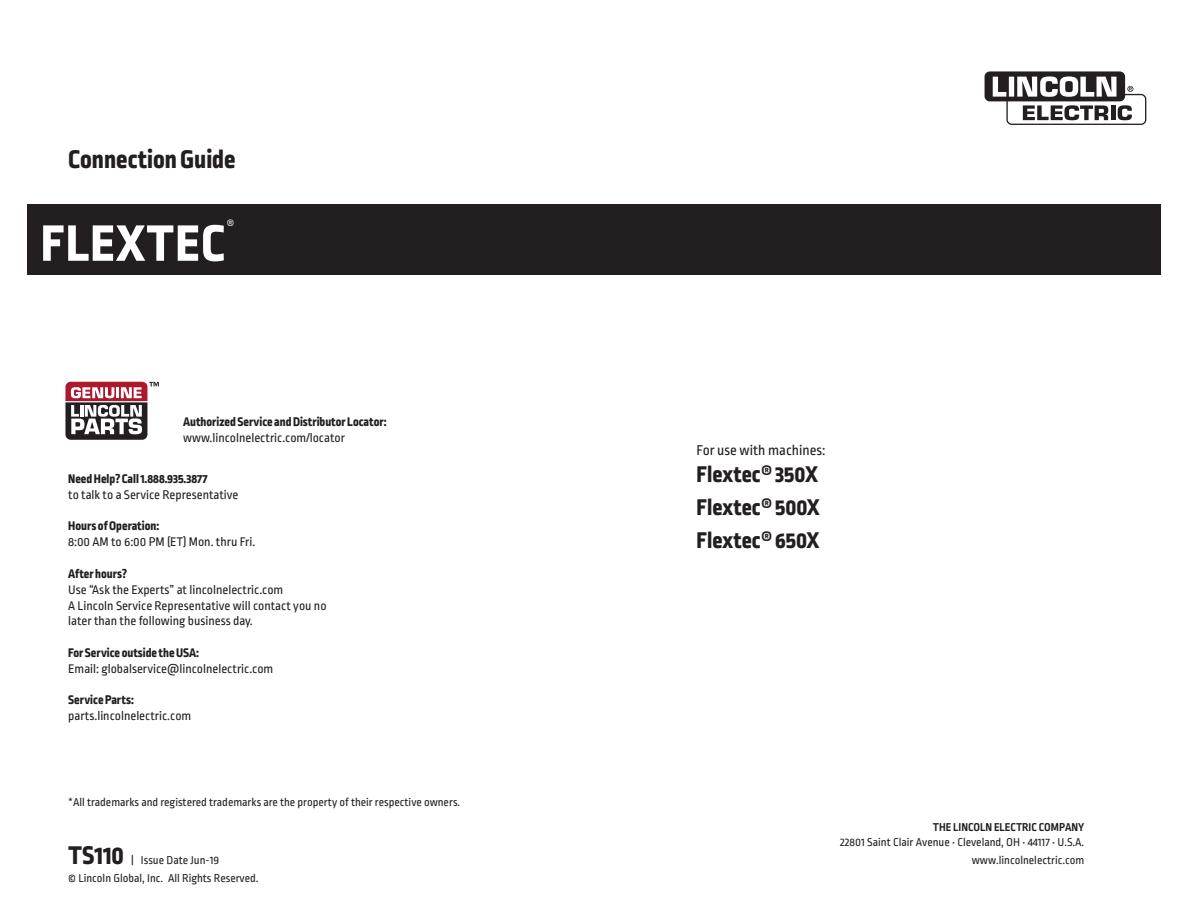
<style>
.page{position:relative;width:1188px;height:918px;background:#fff}
.page>*{position:absolute;margin:0;border:0;box-sizing:border-box;transform-origin:0 0}
.t1{font:800 54px "Ropa Sans Pro";letter-spacing:.02em;color:#fff}
.t2{font:800 27px "Ropa Sans Pro";color:#231f20}
.t3{font:800 24px "Ropa Sans Pro";color:#231f20}
.t4{font:300 16.5px "Ropa Sans Pro";color:#fff}
.t5{font:15px "Ropa Sans Pro";color:#231f20}
.t6{font:13.2px/15.8px "Ropa Sans Pro";color:#231f20}
.t7{font:800 13.2px/15.8px "Ropa Sans Pro";color:#231f20}
.t8{font:12px "Ropa Sans Pro";color:#231f20}
.t9{font:700 12px "Ropa Sans Pro";color:#231f20}
.s1{font-weight:400}
.s2{font-weight:800}
</style>
<div class="page">
<div style="left:27px;top:204px;width:1134px;height:70px;background:#231f20"></div>
<svg style="left:985px;top:71px;width:161px;height:54px"></svg>
<svg style="left:65px;top:381px;width:94px;height:59px"></svg>
<p class="t2" style="left:68px;top:143px;width:169px">Connection Guide</p>
<p class="t4" style="left:226px;top:217px;width:10px">®</p>
<p class="t1" style="left:41px;top:212px;width:186px">FLEXTEC</p>
<p class="t7" style="left:183px;top:415px;width:205px">Authorized Service and Distributor Locator: <span class="s1">www.lincolnelectric.com/locator</span></p>
<p class="t6" style="left:68px;top:472px;width:172px"><span class="s2">Need Help? Call 1.888.935.3877<br></span>to talk to a Service Representative</p>
<p class="t6" style="left:68px;top:519px;width:189px"><span class="s2">Hours of Operation:<br></span>8:00 AM to 6:00 PM (ET) Mon. thru Fri.</p>
<p class="t6" style="left:68px;top:567px;width:217px"><span class="s2">After hours?<br></span>Use “Ask the Experts” at lincolnelectric.com</p>
<p class="t6" style="left:68px;top:598px;width:260px">A Lincoln Service Representative will contact you no later than the following business day.</p>
<p class="t6" style="left:68px;top:646px;width:207px"><span class="s2">For Service outside the USA:<br></span>Email: globalservice@lincolnelectric.com</p>
<p class="t6" style="left:68px;top:693px;width:125px"><span class="s2">Service Parts: </span>parts.lincolnelectric.com</p>
<p class="t8" style="left:68px;top:796px;width:394px">*All trademarks and registered trademarks are the property of their respective owners.</p>
<p class="t2" style="left:68px;top:839px;width:57px">TS110</p>
<p class="t8" style="left:131px;top:853px;width:90px">| Issue Date Jun-19</p>
<p class="t8" style="left:68px;top:871px;width:192px">© Lincoln Global, Inc. All Rights Reserved.</p>
<p class="t5" style="left:697px;top:442px;width:130px">For use with machines:</p>
<p class="t3" style="left:697px;top:460px;width:123px">Flextec® 350X</p>
<p class="t3" style="left:697px;top:493px;width:125px">Flextec® 500X</p>
<p class="t3" style="left:697px;top:526px;width:124px">Flextec® 650X</p>
<p class="t9" style="left:933px;top:820px;width:153px">THE LINCOLN ELECTRIC COMPANY</p>
<p class="t8" style="left:840px;top:835px;width:246px">22801 Saint Clair Avenue • Cleveland, OH • 44117 • U.S.A.</p>
<p class="t8" style="left:972px;top:854px;width:114px">www.lincolnelectric.com</p>
</div>
